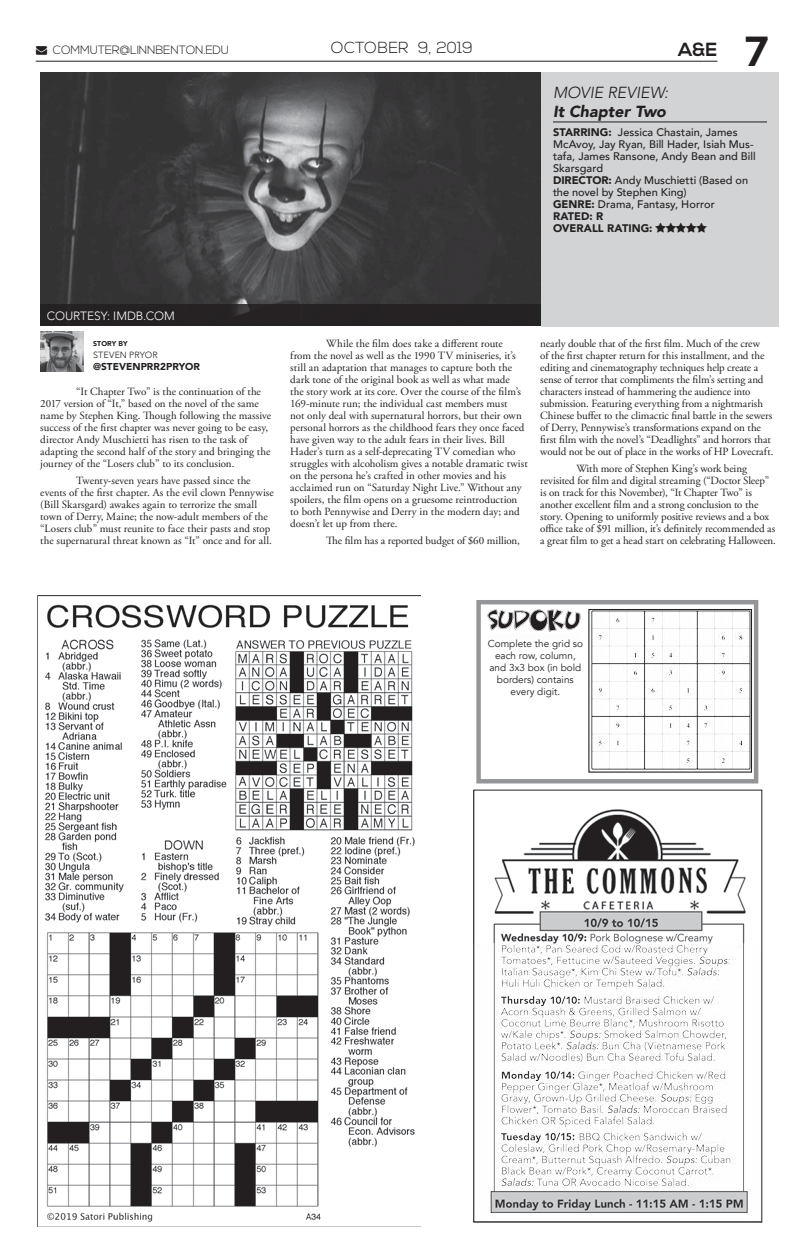
<style>
.page{position:relative;width:810px;height:1260px;background:#fff}
.page>*{position:absolute;margin:0;border:0;box-sizing:border-box;transform-origin:0 0}
.t1{font:700 42px "Nexa";color:#231f20}
.t2{font:700 19px "Nexa";color:#231f20}
.t3{font:300 16px "Nexa";letter-spacing:.005em;color:#231f20}
.t4{font:italic 300 16px "Avenir";letter-spacing:-.005em;color:#231f20}
.t5{font:italic 900 16px "Avenir";color:#231f20}
.t6{font:300 12px "Nexa";letter-spacing:-.02em;color:#231f20}
.t7{font:300 12px "Avenir";letter-spacing:-.005em;color:#fff}
.t8{font:11px/12px "Adobe Garamond Pro";color:#231f20}
.t9{font:500 11px/12px "Avenir";letter-spacing:.005em;color:#231f20}
.t10{font:10px/12px "Avenir";color:#231f20;text-align:center}
.t11{font:900 10px "Avenir";letter-spacing:.005em;color:#231f20}
.t12{font:300 9px "Avenir";letter-spacing:.01em;color:#231f20}
.t13{font:900 7px "Avenir";letter-spacing:.01em;color:#231f20}
.s1{font-weight:900}
</style>
<div class="page">
<hr style="left:36px;top:61px;width:681px;height:1px;background:#231f20">
<img style="left:37px;top:595px;width:384px;height:632px">
<svg style="left:487px;top:609px;width:93px;height:23px"></svg>
<div style="left:588px;top:609px;width:164px;height:164px;border:1px solid #231f20"></div>
<div style="left:476px;top:600px;width:282px;height:183px;border:4px solid #939598"></div>
<img style="left:478px;top:809px;width:272px;height:404px">
<div style="left:473px;top:790px;width:289px;height:433px;border:1px solid #231f20"></div>
<img style="left:590px;top:610px;width:161px;height:162px">
<img style="left:40px;top:72px;width:501px;height:232px">
<div style="left:40px;top:304px;width:738px;height:22px;background:#231f20"></div>
<div style="left:541px;top:72px;width:238px;height:254px;background:#d1d3d4"></div>
<hr style="left:553px;top:121px;width:214px;height:1px;background:#231f20">
<img style="left:40px;top:331px;width:43px;height:40px">
<p class="t6" style="left:36px;top:43px;width:195px">→ COMMUTER@LINNBENTON.EDU</p>
<h3 class="t3" style="left:331px;top:39px;width:143px">OCTOBER 9, 2019</h3>
<h2 class="t2" style="left:678px;top:39px;width:41px">A&amp;E</h2>
<h1 class="t1" style="left:745px;top:27px;width:25px">7</h1>
<h3 class="t4" style="left:553px;top:83px;width:117px">MOVIE REVIEW:</h3>
<h3 class="t5" style="left:553px;top:98px;width:114px">It Chapter Two</h3>
<p class="t9" style="left:553px;top:125px;width:204px"><span class="s1">STARRING:</span> Jessica Chastain, James<br>McAvoy, Jay Ryan, Bill Hader, Isiah Mus&shy;tafa, James Ransone, Andy Bean and Bill<br>Skarsgard<br><span class="s1">DIRECTOR:</span> Andy Muschietti (Based on the novel by Stephen King)<br><span class="s1">GENRE:</span> Drama, Fantasy, Horror<br><span class="s1">RATED: R<br>OVERALL RATING:</span></p>
<p class="t7" style="left:47px;top:309px;width:129px">COURTESY: IMDB.COM</p>
<p class="t13" style="left:93px;top:337px;width:36px">STORY BY</p>
<p class="t12" style="left:93px;top:349px;width:66px">STEVEN PRYOR</p>
<p class="t11" style="left:93px;top:358px;width:108px">@STEVENPRR2PRYOR</p>
<p class="t8" style="left:40px;top:386px;width:232px;text-indent:36px">“It Chapter Two” is the continuation of the 2017 version of “It,” based on the novel of the same name by Stephen King. Though following the massive success of the first chapter was never going to be easy, director Andy Muschietti has risen to the task of adapting the second half of the story and bringing the journey of the “Losers club” to its conclusion.</p>
<p class="t8" style="left:40px;top:474px;width:235px;text-indent:36px">Twenty-seven years have passed since the events of the first chapter. As the evil clown Pennywise (Bill Skarsgard) awakes again to terrorize the small town of Derry, Maine; the now-adult members of the “Losers club” must reunite to face their pasts and stop the supernatural threat known as “It” once and for all.</p>
<p class="t8" style="left:290px;top:338px;width:239px;text-indent:36px">While the film does take a different route<br>from the novel as well as the 1990 TV miniseries, it’s still an adaptation that manages to capture both the dark tone of the original book as well as what made<br>the story work at its core. Over the course of the film’s 169-minute run; the individual cast members must<br>not only deal with supernatural horrors, but their own personal horrors as the childhood fears they once faced have given way to the adult fears in their lives. Bill Hader’s turn as a self-deprecating TV comedian who struggles with alcoholism gives a notable dramatic twist on the persona he’s crafted in other movies and his acclaimed run on “Saturday Night Live.” Without any spoilers, the film opens on a gruesome reintroduction to both Pennywise and Derry in the modern day; and doesn’t let up from there.</p>
<p class="t8" style="left:326px;top:534px;width:195px">The film has a reported budget of $60 million,</p>
<p class="t8" style="left:540px;top:338px;width:235px">nearly double that of the first film. Much of the crew<br>of the first chapter return for this installment, and the editing and cinematography techniques help create a sense of terror that compliments the film’s setting and characters instead of hammering the audience into submission. Featuring everything from a nightmarish Chinese buffet to the climactic final battle in the sewers of Derry, Pennywise’s transformations expand on the first film with the novel’s “Deadlights” and horrors that would not be out of place in the works of HP Lovecraft.</p>
<p class="t8" style="left:540px;top:462px;width:237px;text-indent:36px">With more of Stephen King’s work being revisited for film and digital streaming (“Doctor Sleep” is on track for this November), “It Chapter Two” is another excellent film and a strong conclusion to the story. Opening to uniformly positive reviews and a box office take of $91 million, it’s definitely recommended as a great film to get a head start on celebrating Halloween.</p>
<p class="t10" style="left:488px;top:638px;width:97px">Complete the grid so each row, column, and 3x3 box (in bold borders) contains every digit.</p>
</div>
